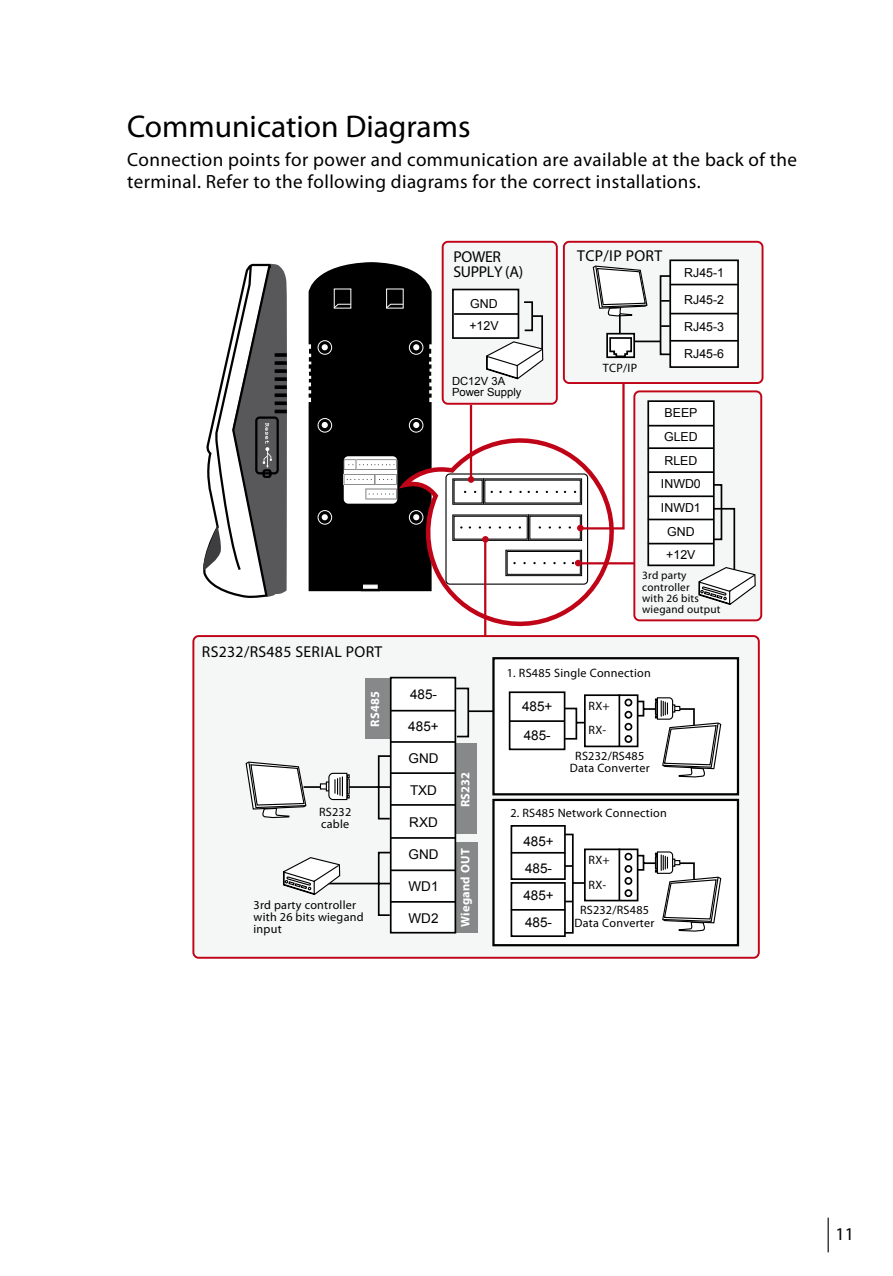
<style>
.page{position:relative;width:893px;height:1276px;background:#fff}
.page>*{position:absolute;margin:0;border:0;box-sizing:border-box;transform-origin:0 0}
.t1{font:31.5px "Myriad Pro";color:#000}
.t2{font:19.12px/22.5px "Myriad Pro";letter-spacing:.02em;color:#000}
.t3{font:18px "Myriad Pro";color:#000}
.t4{font:15.75px "Myriad Pro";letter-spacing:.02em;color:#000}
.t5{font:15.75px/15.8px "Myriad Pro";letter-spacing:-.02em;color:#000}
.t6{font:13.5px/27px "Arial";color:#000}
.t7{font:12.38px/23.6px "Arial";color:#000;text-align:justify}
.t8{font:700 12.38px "Myriad Pro";letter-spacing:.02em;color:#fff}
.t9{font:12.15px/12.2px "Myriad Pro";letter-spacing:.02em;color:#000}
.t10{font:11.25px/11.2px "Myriad Pro";letter-spacing:.02em;color:#000}
.t11{font:11.25px/11.2px "Arial";color:#000}
</style>
<div class="page">
<hr style="left:828px;top:1217px;width:1px;height:35px;background:#000">
<svg style="left:432px;top:467px;width:192px;height:168px"></svg>
<svg style="left:309px;top:262px;width:123px;height:330px"></svg>
<div style="left:564px;top:242px;width:198px;height:141px;background:#f5f6f6;border-radius:5px"></div>
<div style="left:563px;top:241px;width:200px;height:143px;border:2px solid #c00418;border-radius:5px"></div>
<div style="left:670px;top:260px;width:68px;height:107px;background:#fff"></div>
<div style="left:669px;top:259px;width:70px;height:109px;border:2px solid #000"></div>
<hr style="left:670px;top:284px;width:68px;height:1px;background:#000">
<hr style="left:670px;top:313px;width:68px;height:1px;background:#000">
<hr style="left:670px;top:340px;width:68px;height:2px;background:#000">
<div style="left:193px;top:636px;width:566px;height:321px;background:#f5f6f6;border-radius:5px"></div>
<div style="left:192px;top:635px;width:568px;height:323px;border:2px solid #c00418;border-radius:5px"></div>
<div style="left:493px;top:658px;width:245px;height:136px;background:#fff"></div>
<div style="left:492px;top:657px;width:247px;height:138px;border:2px solid #000"></div>
<div style="left:408px;top:841px;width:70px;height:91px;background:#878889"></div>
<div style="left:408px;top:743px;width:69px;height:91px;background:#878889"></div>
<svg style="left:245px;top:754px;width:145px;height:75px"></svg>
<div style="left:365px;top:678px;width:35px;height:60px;background:#878889"></div>
<div style="left:391px;top:677px;width:64px;height:255px;background:#fff"></div>
<div style="left:390px;top:677px;width:66px;height:256px;border:2px solid #000"></div>
<hr style="left:390px;top:710px;width:66px;height:1px;background:#000">
<hr style="left:390px;top:741px;width:66px;height:2px;background:#000">
<hr style="left:390px;top:772px;width:66px;height:2px;background:#000">
<hr style="left:390px;top:804px;width:66px;height:2px;background:#000">
<hr style="left:390px;top:837px;width:66px;height:2px;background:#000">
<hr style="left:390px;top:869px;width:66px;height:2px;background:#000">
<hr style="left:390px;top:901px;width:66px;height:1px;background:#000">
<div style="left:455px;top:687px;width:14px;height:50px;border:2px solid #000"></div>
<svg style="left:283px;top:851px;width:109px;height:66px"></svg>
<div style="left:493px;top:800px;width:245px;height:145px;background:#fff"></div>
<div style="left:492px;top:799px;width:247px;height:147px;border:2px solid #000"></div>
<div style="left:443px;top:242px;width:114px;height:162px;background:#f5f6f6;border-radius:5px"></div>
<div style="left:442px;top:241px;width:116px;height:164px;border:2px solid #c00418;border-radius:5px"></div>
<svg style="left:203px;top:263px;width:84px;height:335px"></svg>
<div style="left:445px;top:473px;width:143px;height:112px;border:1px solid #000;border-radius:4px"></div>
<div style="left:482px;top:536px;width:7px;height:6px;background:#c00418;border-radius:50%"></div>
<hr style="left:484px;top:539px;width:2px;height:97px;background:#c00418">
<div style="left:634px;top:391px;width:127px;height:229px;background:#f5f6f6;border-radius:5px"></div>
<div style="left:633px;top:390px;width:129px;height:231px;border:2px solid #c00418;border-radius:5px"></div>
<div style="left:648px;top:401px;width:66px;height:164px;background:#fff"></div>
<div style="left:647px;top:400px;width:68px;height:166px;border:2px solid #000"></div>
<hr style="left:648px;top:425px;width:66px;height:1px;background:#000">
<hr style="left:648px;top:447px;width:66px;height:2px;background:#000">
<hr style="left:648px;top:471px;width:66px;height:2px;background:#000">
<hr style="left:648px;top:495px;width:66px;height:2px;background:#000">
<hr style="left:648px;top:518px;width:66px;height:2px;background:#000">
<hr style="left:648px;top:543px;width:66px;height:1px;background:#000">
<hr style="left:469px;top:710px;width:24px;height:2px;background:#000">
<svg style="left:505px;top:550px;width:77px;height:26px"></svg>
<hr style="left:578px;top:562px;width:57px;height:2px;background:#c00418">
<svg style="left:697px;top:483px;width:59px;height:122px"></svg>
<svg style="left:508px;top:691px;width:214px;height:87px"></svg>
<svg style="left:510px;top:825px;width:212px;height:112px"></svg>
<svg style="left:452px;top:265px;width:221px;height:276px"></svg>
<h1 class="t1" style="left:127px;top:107px;width:345px">Communication Diagrams</h1>
<h2 class="t2" style="left:127px;top:148px;width:672px">Connection points for power and communication are available at the back of the terminal. Refer to the following diagrams for the correct installations.</h2>
<p class="t4" style="left:202px;top:642px;width:182px">RS232/RS485 SERIAL PORT</p>
<p class="t8" style="left:367px;top:726px;width:37px;rotate:-90deg">RS485</p>
<p class="t9" style="left:319px;top:806px;width:34px">RS232 cable</p>
<p class="t9" style="left:254px;top:898px;width:112px">3rd party controller with 26 bits wiegand input</p>
<p class="t5" style="left:453px;top:248px;width:71px">POWER<br>SUPPLY (A)</p>
<p class="t7" style="left:469px;top:292px;width:31px;line-height:22.5px">GND +12V</p>
<p class="t11" style="left:452px;top:375px;width:71px">DC12V 3A<br>Power Supply</p>
<p class="t4" style="left:577px;top:246px;width:86px">TCP/IP PORT</p>
<p class="t9" style="left:603px;top:362px;width:36px">TCP/IP</p>
<p class="t7" style="left:684px;top:260px;width:41px;line-height:27px">RJ45-1<br>RJ45-2<br>RJ45-3<br>RJ45-6</p>
<p class="t7" style="left:661px;top:401px;width:41px;text-align:center">BEEP<br>GLED<br>RLED<br>INWD0<br>INWD1<br>GND +12V</p>
<p class="t10" style="left:642px;top:570px;width:80px">3rd party controller<br>with 26 bits wiegand output</p>
<p class="t6" style="left:410px;top:681px;width:29px">485-</p>
<p class="t6" style="left:408px;top:713px;width:32px">485+</p>
<p class="t6" style="left:408px;top:745px;width:31px">GND</p>
<p class="t6" style="left:410px;top:777px;width:28px">TXD</p>
<p class="t6" style="left:409px;top:809px;width:30px">RXD</p>
<p class="t6" style="left:408px;top:841px;width:31px">GND</p>
<p class="t6" style="left:408px;top:873px;width:31px">WD1</p>
<p class="t6" style="left:408px;top:905px;width:31px">WD2</p>
<p class="t8" style="left:457px;top:807px;width:37px;rotate:-90deg">RS232</p>
<p class="t8" style="left:457px;top:927px;width:80px;rotate:-90deg">Wiegand OUT</p>
<p class="t9" style="left:507px;top:666px;width:146px">1. RS485 Single Connection</p>
<p class="t6" style="left:522px;top:692px;width:32px;line-height:29.2px">485+<br>485-</p>
<p class="t9" style="left:589px;top:693px;width:23px;line-height:24.3px">RX+<br>RX-</p>
<p class="t9" style="left:570px;top:750px;width:82px;text-align:center">RS232/RS485<br>Data Converter</p>
<p class="t9" style="left:510px;top:807px;width:158px">2. RS485 Network Connection</p>
<p class="t6" style="left:523px;top:828px;width:32px">485+<br>485-<br>485+<br>485-</p>
<p class="t9" style="left:589px;top:848px;width:23px;line-height:24.3px">RX+<br>RX-</p>
<p class="t9" style="left:574px;top:904px;width:82px;text-align:center">RS232/RS485<br>Data Converter</p>
<h3 class="t3" style="left:835px;top:1222px;width:20px">11</h3>
</div>
